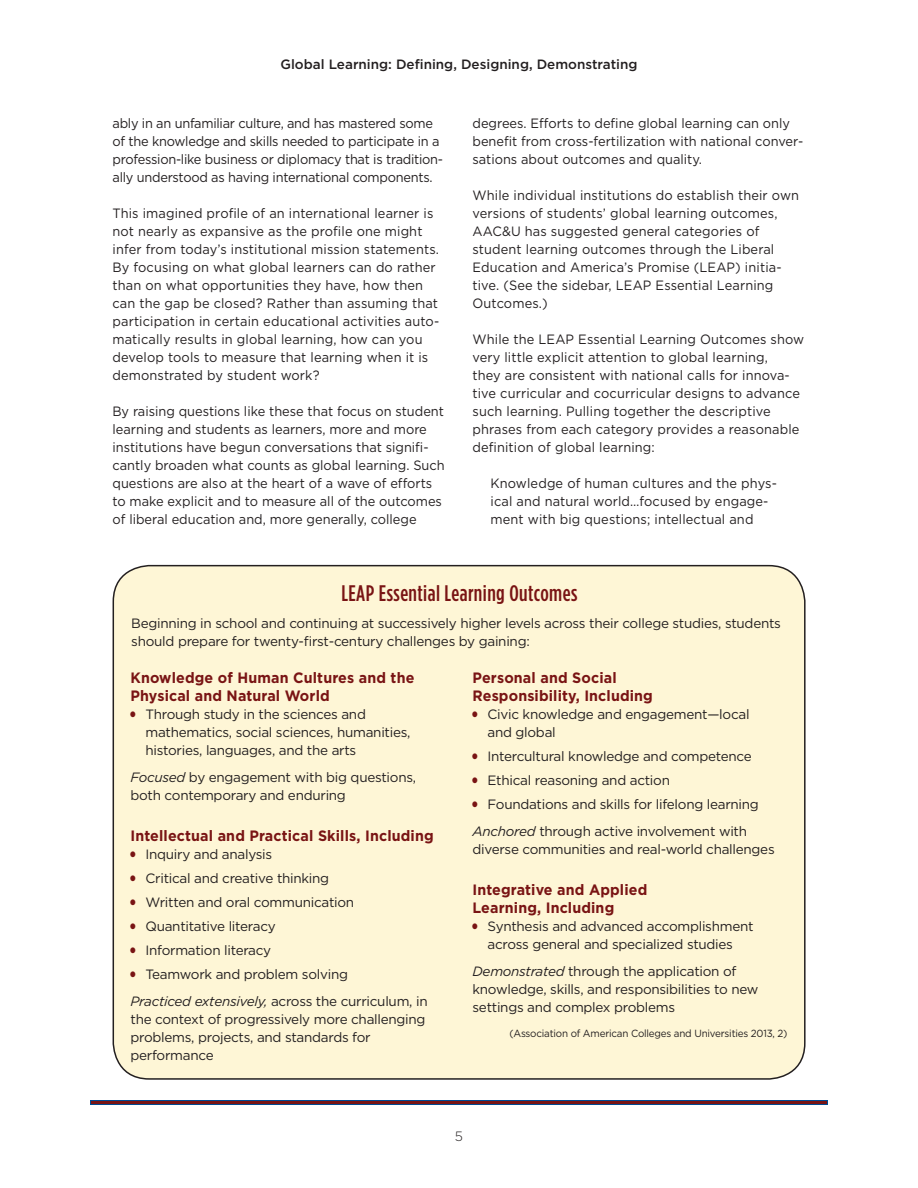
<style>
.page{position:relative;width:918px;height:1188px;background:#fff}
.page>*{position:absolute;margin:0;border:0;box-sizing:border-box;transform-origin:0 0}
.Box_head_L1{font:500 22.5px "Gotham Condensed";letter-spacing:.02em;color:#791414}
.Heading_3{font:700 15px/18px "Gotham";letter-spacing:.01em;color:#791414;scale:.95 1}
.Body_Text{font:13.5px/18px "Gotham";color:#231f20;scale:.95 1}
.Boxed_text{font:13.5px/18px "Gotham";letter-spacing:-.02em;color:#231f20}
.Body_Text-2{font:13.5px/18px "Gotham";letter-spacing:-.02em;color:#231f20}
.Body_Text-3{font:13.5px/18px "Gotham";letter-spacing:-.02em;color:#231f20;scale:.95 1}
.Indented_paragraph{font:13.5px/18px "Gotham";letter-spacing:.01em;color:#231f20;scale:.95 1}
.t1{font:500 13.5px "Gotham";color:#231f20}
.t2{font:300 13.5px "Gotham";color:#231f20}
.footnote_source{font:10.35px "Gotham";letter-spacing:-.02em;color:#231f20;scale:.95 1}
.s1{font-style:italic}
</style>
<div class="page">
<div style="left:90px;top:1100px;width:738px;height:5px;background:#014a91"></div>
<hr style="left:91px;top:1101px;width:736px;height:3px;background:#791414">
<div style="left:113px;top:566px;width:692px;height:513px;background:#fef6d6;border-radius:36px"></div>
<p class="t1" style="left:281px;top:57px;width:359px">Global Learning: Defining, Designing, Demonstrating</p>
<p class="Body_Text-3" style="left:112px;top:114px;width:350px">ably in an unfamiliar culture, and has mastered some of the knowledge and skills needed to participate in a profession-like business or diplomacy that is tradition&shy;ally understood as having international components.</p>
<p class="Body_Text" style="left:112px;top:204px;width:345px">This imagined profile of an international learner is not nearly as expansive as the profile one might infer from today’s institutional mission statements.<br>By focusing on what global learners can do rather than on what opportunities they have, how then can the gap be closed? Rather than assuming that participation in certain educational activities auto&shy;matically results in global learning, how can you develop tools to measure that learning when it is demonstrated by student work?</p>
<p class="Body_Text" style="left:112px;top:402px;width:351px">By raising questions like these that focus on student learning and students as learners, more and more institutions have begun conversations that signifi&shy;cantly broaden what counts as global learning. Such questions are also at the heart of a wave of efforts to make explicit and to measure all of the outcomes of liberal education and, more generally, college</p>
<p class="Body_Text" style="left:472px;top:114px;width:350px">degrees. Efforts to define global learning can only benefit from cross-fertilization with national conver&shy;sations about outcomes and quality.</p>
<p class="Body_Text" style="left:472px;top:186px;width:345px">While individual institutions do establish their own versions of students’ global learning outcomes, AAC&amp;U has suggested general categories of student learning outcomes through the Liberal Education and America’s Promise (LEAP) initia&shy;tive. (See the sidebar, LEAP Essential Learning Outcomes.)</p>
<p class="Body_Text" style="left:472px;top:330px;width:351px">While the LEAP Essential Learning Outcomes show very little explicit attention to global learning,<br>they are consistent with national calls for innova&shy;tive curricular and cocurricular designs to advance such learning. Pulling together the descriptive phrases from each category provides a reasonable definition of global learning:</p>
<p class="Indented_paragraph" style="left:490px;top:474px;width:303px">Knowledge of human cultures and the phys&shy;ical and natural world…focused by engage&shy;ment with big questions; intellectual and</p>
<p class="Box_head_L1" style="left:341px;top:580px;width:238px">LEAP Essential Learning Outcomes</p>
<p class="Boxed_text" style="left:131px;top:614px;width:651px">Beginning in school and continuing at successively higher levels across their college studies, students should prepare for twenty-first-century challenges by gaining:</p>
<p class="Heading_3" style="left:130px;top:669px;width:300px">Knowledge of Human Cultures and the<br>Physical and Natural World</p>
<p class="Body_Text-2" style="left:146px;top:705px;width:267px">Through study in the sciences and mathematics, social sciences, humanities, histories, languages, and the arts</p>
<p class="Boxed_text" style="left:130px;top:768px;width:287px"><span class="s1">Focused</span> by engagement with big questions, both contemporary and enduring</p>
<p class="Heading_3" style="left:130px;top:826px;width:321px">Intellectual and Practical Skills, Including</p>
<p class="Body_Text-2" style="left:146px;top:845px;width:128px">Inquiry and analysis</p>
<p class="Body_Text-2" style="left:146px;top:869px;width:185px">Critical and creative thinking</p>
<p class="Body_Text-2" style="left:146px;top:893px;width:210px">Written and oral communication</p>
<p class="Body_Text-2" style="left:146px;top:917px;width:132px">Quantitative literacy</p>
<p class="Body_Text-2" style="left:146px;top:941px;width:127px">Information literacy</p>
<p class="Body_Text-2" style="left:146px;top:965px;width:204px">Teamwork and problem solving</p>
<p class="Boxed_text" style="left:130px;top:992px;width:299px"><span class="s1">Practiced extensively,</span> across the curriculum, in the context of progressively more challenging problems, projects, and standards for performance</p>
<p class="Heading_3" style="left:472px;top:669px;width:191px">Personal and Social<br>Responsibility, Including</p>
<p class="Body_Text-2" style="left:488px;top:705px;width:264px">Civic knowledge and engagement—local and global</p>
<p class="Body_Text-2" style="left:488px;top:747px;width:266px">Intercultural knowledge and competence</p>
<p class="Body_Text-2" style="left:488px;top:771px;width:184px">Ethical reasoning and action</p>
<p class="Body_Text-2" style="left:488px;top:795px;width:273px">Foundations and skills for lifelong learning</p>
<p class="Boxed_text" style="left:472px;top:822px;width:304px"><span class="s1">Anchored</span> through active involvement with diverse communities and real-world challenges</p>
<p class="Heading_3" style="left:472px;top:880px;width:186px">Integrative and Applied<br>Learning, Including</p>
<p class="Body_Text-2" style="left:488px;top:917px;width:268px">Synthesis and advanced accomplishment across general and specialized studies</p>
<p class="Boxed_text" style="left:472px;top:962px;width:287px"><span class="s1">Demonstrated</span> through the application of knowledge, skills, and responsibilities to new settings and complex problems</p>
<p class="footnote_source" style="left:509px;top:1028px;width:294px">(Association of American Colleges and Universities 2013, 2)</p>
<p class="t2" style="left:455px;top:1129px;width:10px">5</p>
</div>
